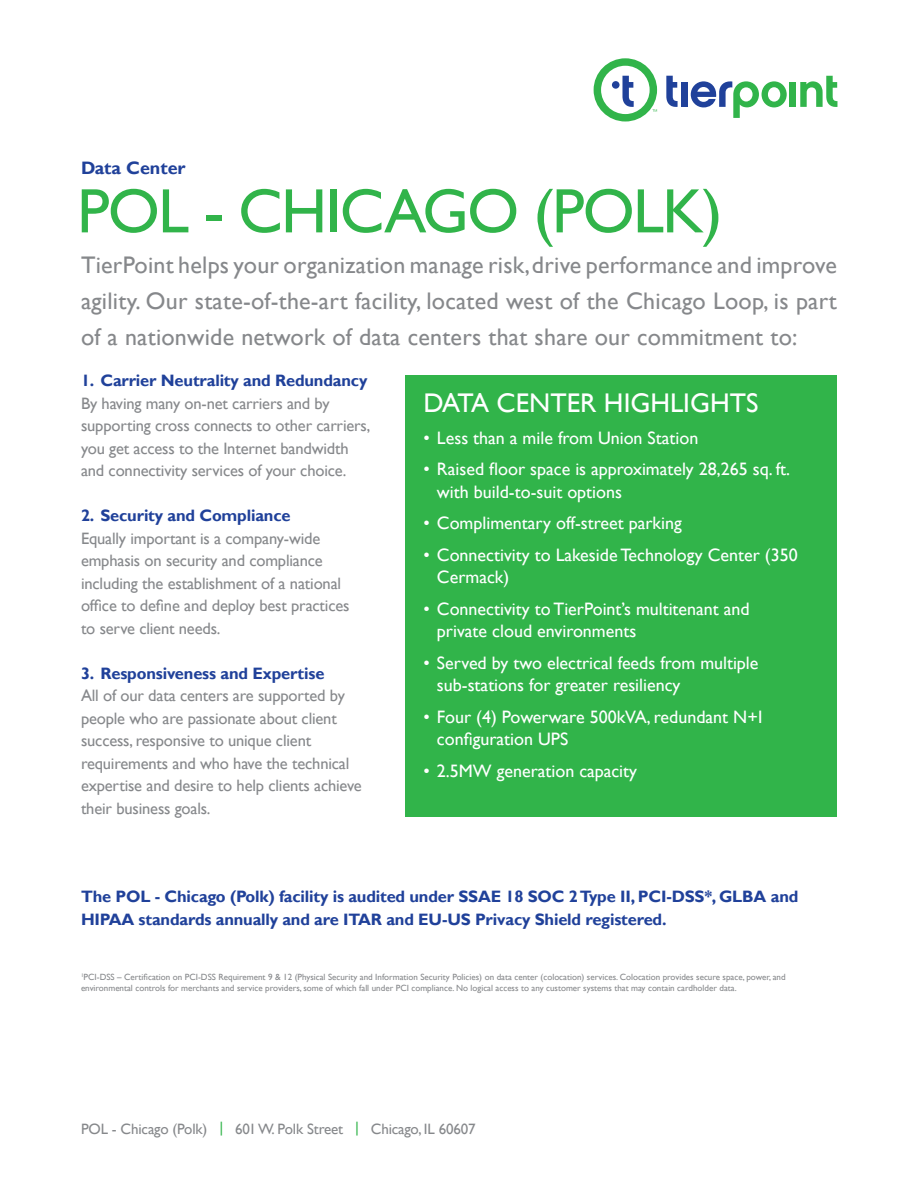
<style>
.page{position:relative;width:918px;height:1188px;background:#fff}
.page>*{position:absolute;margin:0;border:0;box-sizing:border-box;transform-origin:0 0}
.t1{font:63px "Gill Sans";letter-spacing:-.025em;color:#31b44a}
.t2{font:27px "Gill Sans";color:#fff}
.t3{font:24px/36px "Gill Sans";letter-spacing:.01em;color:#86888b;text-align:justify}
.t4{font:18px/22.5px "Gill Sans";color:#fff}
.t5{font:700 18px "Gill Sans";color:#20419a}
.t6{font:16.5px/22.5px "Gill Sans";letter-spacing:-.01em;color:#86888b}
.t7{font:700 16.5px/22.5px "Gill Sans";letter-spacing:-.01em;color:#20419a}
.t8{font:15px "Gill Sans";letter-spacing:-.01em;color:#86888b}
.t9{font:9px/10.5px "Gill Sans";color:#86888b}
.s1{color:#31b44a}
</style>
<div class="page">
<svg style="left:666px;top:76px;width:12px;height:31px"></svg>
<div style="left:681px;top:82px;width:7px;height:25px;background:#20419a"></div>
<svg style="left:691px;top:81px;width:96px;height:37px"></svg>
<div style="left:790px;top:82px;width:6px;height:25px;background:#31b44a"></div>
<svg style="left:800px;top:76px;width:37px;height:31px"></svg>
<svg style="left:594px;top:58px;width:63px;height:64px"></svg>
<div style="left:405px;top:375px;width:432px;height:441px;background:#31b44a"></div>
<p class="t5" style="left:81px;top:158px;width:106px">Data Center</p>
<p class="t1" style="left:77px;top:175px;width:647px">POL - CHICAGO (POLK)</p>
<p class="t3" style="left:81px;top:247px;width:758px">TierPoint helps your organization manage risk, drive performance and improve agility. Our state-of-the-art facility, located west of the Chicago Loop, is part of a nationwide network of data centers that share our commitment to:</p>
<p class="t7" style="left:81px;top:370px;width:288px">1. Carrier Neutrality and Redundancy</p>
<p class="t6" style="left:81px;top:392px;width:291px">By having many on-net carriers and by supporting cross connects to other carriers, you get access to the Internet bandwidth and connectivity services of your choice.</p>
<p class="t7" style="left:81px;top:505px;width:211px">2. Security and Compliance</p>
<p class="t6" style="left:81px;top:527px;width:270px">Equally important is a company-wide emphasis on security and compliance including the establishment of a national office to define and deploy best practices to serve client needs.</p>
<p class="t7" style="left:81px;top:663px;width:245px">3. Responsiveness and Expertise</p>
<p class="t6" style="left:81px;top:685px;width:282px">All of our data centers are supported by people who are passionate about client success, responsive to unique client requirements and who have the technical expertise and desire to help clients achieve their business goals.</p>
<p class="t2" style="left:423px;top:388px;width:336px">DATA CENTER HIGHLIGHTS</p>
<p class="t4" style="left:423px;top:427px;width:276px">• Less than a mile from Union Station</p>
<p class="t4" style="left:423px;top:458px;width:368px">• Raised floor space is approximately 28,265 sq. ft.</p>
<p class="t4" style="left:437px;top:481px;width:187px">with build-to-suit options</p>
<p class="t4" style="left:423px;top:512px;width:260px">• Complimentary off-street parking</p>
<p class="t4" style="left:423px;top:544px;width:376px">• Connectivity to Lakeside Technology Center (350</p>
<p class="t4" style="left:437px;top:566px;width:74px">Cermack)</p>
<p class="t4" style="left:423px;top:598px;width:328px">• Connectivity to TierPoint’s multitenant and</p>
<p class="t4" style="left:437px;top:620px;width:201px">private cloud environments</p>
<p class="t4" style="left:423px;top:652px;width:337px">• Served by two electrical feeds from multiple</p>
<p class="t4" style="left:437px;top:674px;width:245px">sub-stations for greater resiliency</p>
<p class="t4" style="left:437px;top:706px;width:329px;text-indent:-14px">• Four (4) Powerware 500kVA, redundant N+1 configuration UPS</p>
<p class="t4" style="left:423px;top:760px;width:215px">• 2.5MW generation capacity</p>
<p class="t7" style="left:81px;top:886px;width:719px">The POL - Chicago (Polk) facility is audited under SSAE 18 SOC 2 Type II, PCI-DSS*, GLBA and<br>HIPAA standards annually and are ITAR and EU-US Privacy Shield registered.</p>
<p class="t9" style="left:81px;top:972px;width:706px"><sup>1</sup>PCI-DSS – Certification on PCI-DSS Requirement 9 &amp; 12 (Physical Security and Information Security Policies) on data center (colocation) services. Colocation provides secure space, power, and environmental controls for merchants and service providers, some of which fall under PCI compliance. No logical access to any customer systems that may contain cardholder data.</p>
<p class="t8" style="left:81px;top:1120px;width:396px">POL - Chicago (Polk) <span class="s1">|</span> 601 W. Polk Street <span class="s1">|</span> Chicago, IL 60607</p>
</div>
